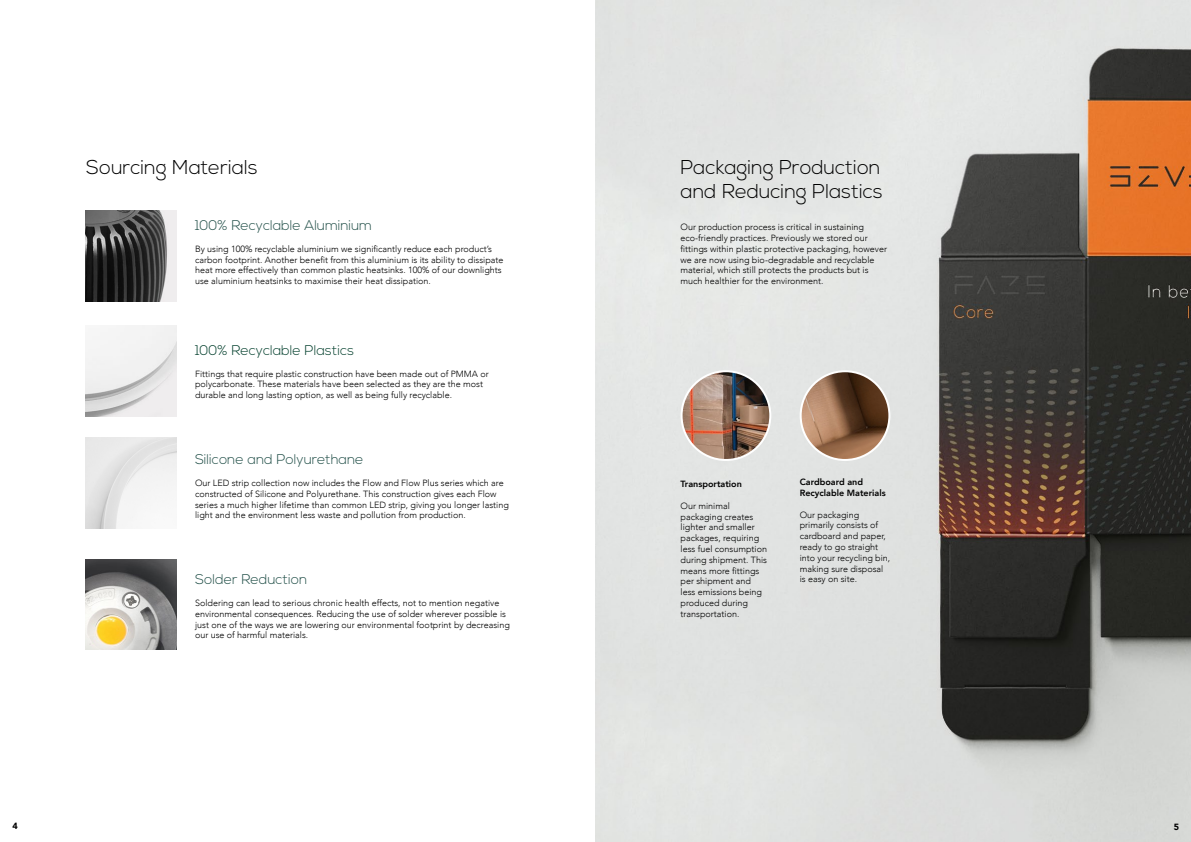
<style>
.page{position:relative;width:1191px;height:842px;background:#fff}
.page>*{position:absolute;margin:0;border:0;box-sizing:border-box;transform-origin:0 0}
.t1{font:300 20px/24px "Nexa";color:#000}
.t2{font:300 14px "Nexa";color:#204e47}
.t3{font:300 14px "Nexa";color:#003e2b}
.t4{font:300 9px/10.8px "Avenir";color:#000}
.t5{font:800 9px/10.8px "Avenir";color:#000}
.t6{font:900 9px "Avenir";color:#000}
</style>
<div class="page">
<img style="left:595px;top:0;width:596px;height:842px">
<img style="left:85px;top:210px;width:91px;height:91px">
<img style="left:85px;top:326px;width:91px;height:90px">
<img style="left:85px;top:438px;width:91px;height:90px">
<img style="left:85px;top:559px;width:91px;height:91px">
<img style="left:800px;top:371px;width:89px;height:89px;border-radius:44px">
<div style="left:799px;top:370px;width:91px;height:91px;border:2px solid #fff;border-radius:50%"></div>
<img style="left:681px;top:371px;width:89px;height:89px;border-radius:44px">
<div style="left:680px;top:370px;width:91px;height:91px;border:2px solid #fff;border-radius:50%"></div>
<h1 class="t1" style="left:86px;top:156px;width:173px">Sourcing Materials</h1>
<h2 class="t2" style="left:195px;top:217px;width:179px">100% Recyclable Aluminium</h2>
<p class="t4" style="left:195px;top:243px;width:310px">By using 100% recyclable aluminium we significantly reduce each product’s carbon footprint. Another benefit from this aluminium is its ability to dissipate heat more effectively than common plastic heatsinks. 100% of our downlights use aluminium heatsinks to maximise their heat dissipation.</p>
<h2 class="t3" style="left:195px;top:342px;width:161px">100% Recyclable Plastics</h2>
<p class="t4" style="left:195px;top:368px;width:295px">Fittings that require plastic construction have been made out of PMMA or polycarbonate. These materials have been selected as they are the most durable and long lasting option, as well as being fully recyclable.</p>
<h2 class="t2" style="left:195px;top:451px;width:170px">Silicone and Polyurethane</h2>
<p class="t4" style="left:195px;top:477px;width:315px">Our LED strip collection now includes the Flow and Flow Plus series which are constructed of Silicone and Polyurethane. This construction gives each Flow series a much higher lifetime than common LED strip, giving you longer lasting light and the environment less waste and pollution from production.</p>
<h2 class="t2" style="left:195px;top:571px;width:114px">Solder Reduction</h2>
<p class="t4" style="left:195px;top:597px;width:316px">Soldering can lead to serious chronic health effects, not to mention negative environmental consequences. Reducing the use of solder wherever possible is just one of the ways we are lowering our environmental footprint by decreasing our use of harmful materials.</p>
<h1 class="t1" style="left:680px;top:156px;width:204px">Packaging Production and Reducing Plastics</h1>
<p class="t4" style="left:680px;top:222px;width:208px">Our production process is critical in sustaining eco-friendly practices. Previously we stored our fittings within plastic protective packaging, however we are now using bio-degradable and recyclable material, which still protects the products but is much healthier for the environment.</p>
<p class="t5" style="left:680px;top:479px;width:63px">Transportation</p>
<p class="t4" style="left:680px;top:500px;width:88px">Our minimal packaging creates lighter and smaller packages, requiring less fuel consumption during shipment. This means more fittings per shipment and less emissions being produced during transportation.</p>
<p class="t5" style="left:799px;top:477px;width:88px">Cardboard and<br>Recyclable Materials</p>
<p class="t4" style="left:799px;top:509px;width:92px">Our packaging primarily consists of cardboard and paper, ready to go straight into your recycling bin, making sure disposal is easy on site.</p>
<p class="t6" style="left:12px;top:818px;width:7px">4</p>
<p class="t6" style="left:1173px;top:819px;width:7px">5</p>
</div>
